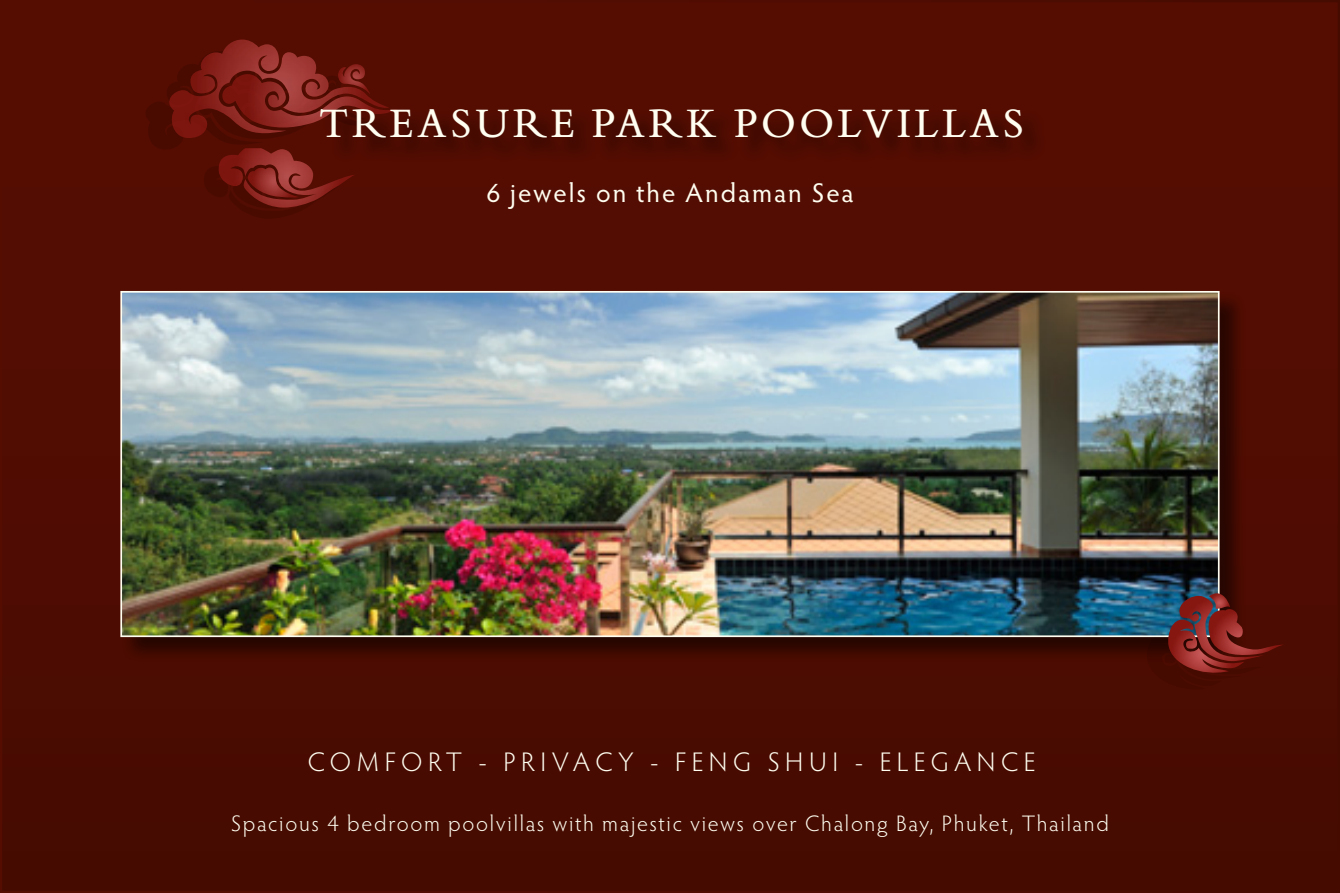
<style>
.page{position:relative;width:1340px;height:893px;background:#fff}
.page>*{position:absolute;margin:0;border:0;box-sizing:border-box;transform-origin:0 0}
.t1{font:45px "Bembo Book MT Pro";letter-spacing:.075em;color:#fffef0}
.t2{font:300 27px "Hypatia Sans Pro";letter-spacing:.205em;color:#fffef0}
.t3{font:27px "Hypatia Sans Pro";letter-spacing:.075em;color:#fffef0}
.t4{font:300 22.5px "Hypatia Sans Pro";letter-spacing:.075em;color:#fffef0}
</style>
<div class="page">
<div style="left:1px;top:1px;width:1337px;height:891px;background:#510d02"></div>
<svg style="left:1148px;top:662px;width:111px;height:27px"></svg>
<div style="left:122px;top:293px;width:1123px;height:369px;background:#000;opacity:.5"></div>
<img style="left:123px;top:294px;width:1093px;height:340px">
<div style="left:120px;top:291px;width:1099px;height:346px;border:2px solid #fffef0"></div>
<img style="left:169px;top:40px;width:150px;height:98px">
<img style="left:221px;top:74px;width:176px;height:54px">
<img style="left:338px;top:64px;width:32px;height:31px">
<div style="left:322px;top:110px;width:724px;height:54px;background:#4f0c01"></div>
<img style="left:219px;top:148px;width:135px;height:60px">
<img style="left:1208px;top:593px;width:22px;height:3px">
<img style="left:1263px;top:645px;width:19px;height:8px">
<img style="left:1178px;top:596px;width:85px;height:65px">
<img style="left:1167px;top:620px;width:77px;height:57px">
<h1 class="t1" style="left:319px;top:93px;width:706px">TREASURE PARK POOLVILLAS</h1>
<p class="t3" style="left:486px;top:175px;width:369px">6 jewels on the Andaman Sea</p>
<p class="t2" style="left:308px;top:744px;width:729px">COMFORT - PRIVACY - FENG SHUI - ELEGANCE</p>
<p class="t4" style="left:231px;top:809px;width:879px">Spacious 4 bedroom poolvillas with majestic views over Chalong Bay, Phuket, Thailand</p>
</div>
